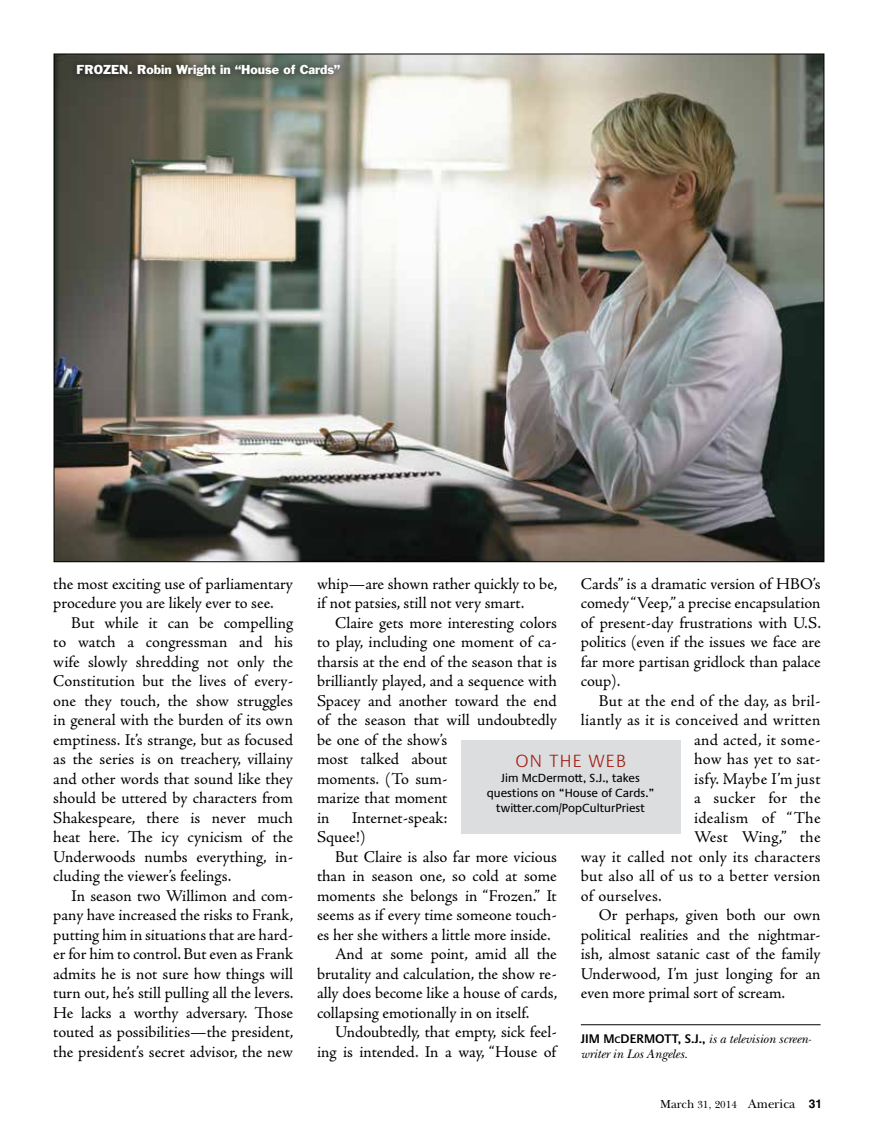
<style>
.page{position:relative;width:878px;height:1134px;background:#fff}
.page>*{position:absolute;margin:0;border:0;box-sizing:border-box;transform-origin:0 0}
.t1{font:300 18px "Praxis LT Pro";letter-spacing:.07em;color:#a21f14}
.t2{font:16.5px/19.5px "Adobe Jenson Pro";color:#000}
.t3{font:italic 12.75px/14.5px "New Baskerville ITC";color:#000}
.t4{font:12px/15px "Praxis LT Pro";color:#000;text-align:center}
.t5{font:12px "Franklin Gothic Std";color:#fff}
.t6{font:10.5px "New Baskerville ITC";color:#000}
.s1{font-family:"Praxis LT Pro";font-weight:600;font-style:normal}
.s2{font-family:"Praxis LT Pro";font-weight:600;font-style:normal;font-size:9.6px}
.s3{font-size:12px}
.s4{font-size:12.75px}
.s5{font-family:"Helvetica LT Std";font-weight:700;font-size:12px}
</style>
<div class="page">
<hr style="left:581px;top:1024px;width:239px;height:1px;background:#000">
<img style="left:56px;top:56px;width:766px;height:504px">
<div style="left:461px;top:740px;width:219px;height:94px;background:#dcddde"></div>
<div style="left:69px;top:57px;width:279px;height:28px;background:#000;opacity:.75"></div>
<p class="t5" style="left:76px;top:62px;width:265px">FROZEN . Robin Wright in “House of Cards”</p>
<p class="t2" style="left:53px;top:574px;width:241px">the most exciting use of parliamentary procedure you are likely ever to see.</p>
<p class="t2" style="left:53px;top:613px;width:241px;text-align:justify;text-indent:18px">But while it can be compelling to watch a congressman and his wife slowly shredding not only the Constitution but the lives of every&shy;one they touch, the show struggles in general with the burden of its own emptiness. It’s strange, but as focused as the series is on treachery, villainy and other words that sound like they should be uttered by characters from Shakespeare, there is never much heat here. The icy cynicism of the Underwoods numbs everything, in&shy;cluding the viewer’s feelings.</p>
<p class="t2" style="left:53px;top:886px;width:242px;text-align:justify;text-indent:18px">In season two Willimon and com&shy;pany have increased the risks to Frank, putting him in situations that are hard&shy;er for him to control. But even as Frank admits he is not sure how things will turn out, he’s still pulling all the levers.<br>He lacks a worthy adversary. Those touted as possibilities—the president, the president’s secret advisor, the new</p>
<p class="t2" style="left:317px;top:574px;width:242px">whip—are shown rather quickly to be, if not patsies, still not very smart.</p>
<p class="t2" style="left:317px;top:613px;width:241px;text-indent:18px">Claire gets more interesting colors to play, including one moment of ca&shy;tharsis at the end of the season that is brilliantly played, and a sequence with<br>Spacey and another toward the end of the season that will undoubtedly be one of the show’s<br>most talked about<br>moments. (To sum-<br>marize that moment<br>in</p>
<p class="t2" style="left:581px;top:574px;width:242px;text-align:justify">Cards” is a dramatic version of HBO’s comedy “Veep,” a precise encapsulation of present-day frustrations with U.S. politics (even if the issues we face are far more partisan gridlock than palace coup).</p>
<p class="t2" style="left:599px;top:691px;width:223px">But at the end of the day, as bril-</p>
<p class="t2" style="left:581px;top:711px;width:241px">liantly as it is conceived and written</p>
<p class="t2" style="left:694px;top:730px;width:128px">and acted, it some-</p>
<p class="t2" style="left:694px;top:750px;width:128px">how has yet to sat-</p>
<p class="t2" style="left:694px;top:769px;width:128px">isfy. Maybe I’m just</p>
<p class="t2" style="left:694px;top:789px;width:128px">a sucker for the</p>
<p class="t2" style="left:694px;top:808px;width:128px">idealism of “The</p>
<p class="t2" style="left:694px;top:828px;width:128px">West Wing,” the</p>
<p class="t2" style="left:581px;top:847px;width:241px">way it called not only its characters</p>
<p class="t2" style="left:581px;top:867px;width:241px">but also all of us to a better version</p>
<p class="t2" style="left:581px;top:886px;width:83px">of ourselves.</p>
<p class="t2" style="left:599px;top:906px;width:223px">Or perhaps, given both our own</p>
<p class="t2" style="left:581px;top:925px;width:241px">political realities and the nightmar-</p>
<p class="t2" style="left:581px;top:945px;width:241px">ish, almost satanic cast of the family</p>
<p class="t2" style="left:581px;top:964px;width:241px">Underwood, I’m just longing for an</p>
<p class="t2" style="left:581px;top:984px;width:206px">even more primal sort of scream.</p>
<p class="t3" style="left:581px;top:1032px;width:232px"><span class="s1">JIM M</span><span class="s2">c</span><span class="s1">DERM OTT, S.J.,</span> is a television screen&shy;writer in Los Angeles.</p>
<p class="t1" style="left:515px;top:750px;width:101px">ON THE WEB</p>
<p class="t4" style="left:487px;top:770px;width:169px">Jim McDermott, S.J., takes questions on “House of Cards.” twitter.com/PopCulturPriest</p>
<p class="t2" style="left:317px;top:808px;width:132px;text-indent:35px">Internet-speak:<br>Squee!)</p>
<p class="t2" style="left:335px;top:847px;width:223px">But Claire is also far more vicious</p>
<p class="t2" style="left:317px;top:867px;width:241px">than in season one, so cold at some</p>
<p class="t2" style="left:317px;top:886px;width:241px">moments she belongs in “Frozen.” It</p>
<p class="t2" style="left:317px;top:906px;width:241px">seems as if every time someone touch-</p>
<p class="t2" style="left:317px;top:925px;width:235px">es her she withers a little more inside.</p>
<p class="t2" style="left:335px;top:945px;width:223px">And at some point, amid all the</p>
<p class="t2" style="left:317px;top:964px;width:241px">brutality and calculation, the show re-</p>
<p class="t2" style="left:317px;top:984px;width:242px">ally does become like a house of cards,</p>
<p class="t2" style="left:317px;top:1003px;width:214px">collapsing emotionally in on itself.</p>
<p class="t2" style="left:335px;top:1023px;width:223px">Undoubtedly, that empty, sick feel-</p>
<p class="t2" style="left:317px;top:1042px;width:242px">ing is intended. In a way, “House of</p>
<p class="t6" style="left:660px;top:1099px;width:163px"><span class="s3">March</span> 31, 2014 <span class="s4">America</span> <span class="s5">31</span></p>
</div>
